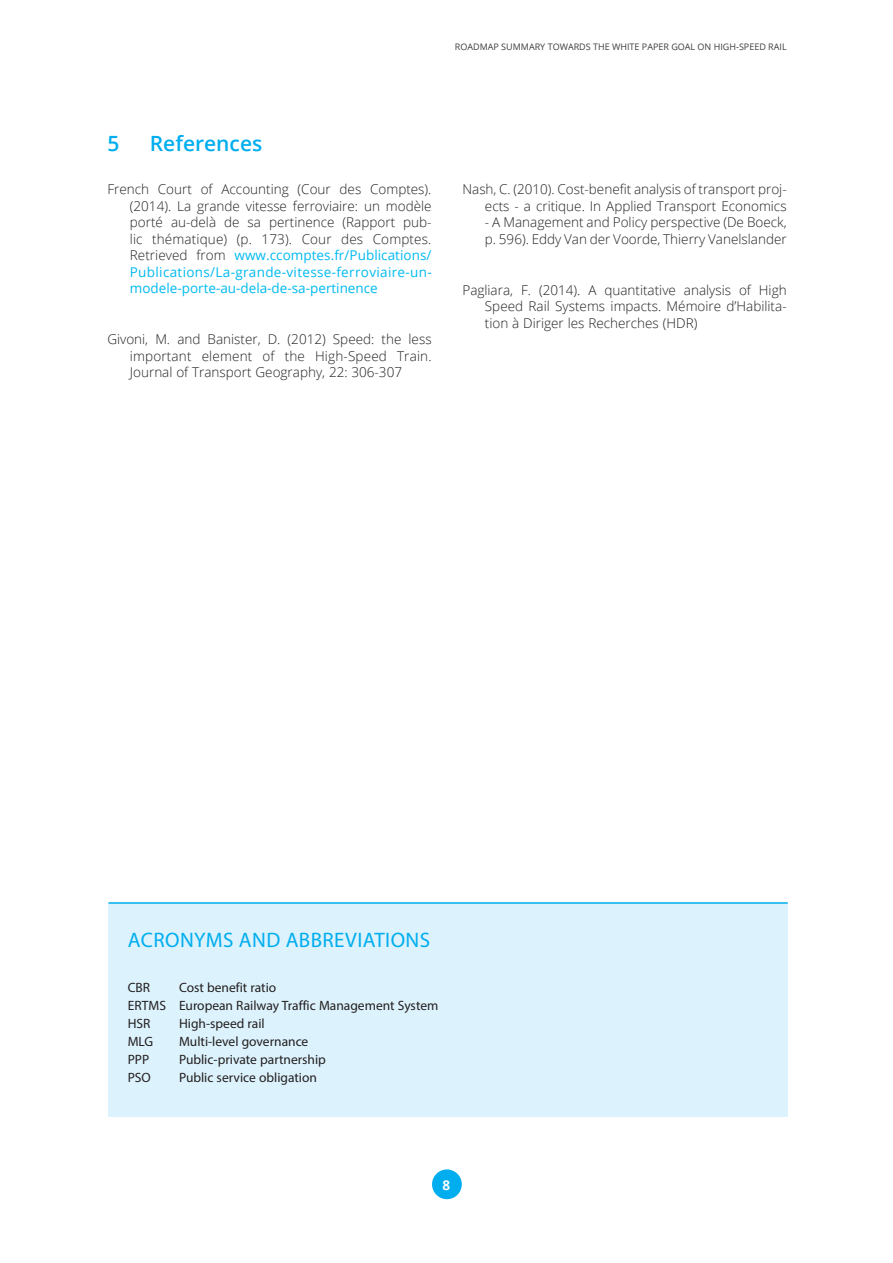
<style>
.page{position:relative;width:893px;height:1263px;background:#fff}
.page>*{position:absolute;margin:0;border:0;box-sizing:border-box;transform-origin:0 0}
.H1_No_Number{font:21px "Myriad Pro";letter-spacing:.02em;color:#00aeef}
.t1{font:600 21px "Open Sans";color:#00aeef}
.t2{font:300 13.5px/16.5px "Open Sans";color:#231f20;text-align:justify}
.H1_No_Number-2{font:13.5px/18px "Myriad Pro";color:#231f20}
.t3{font:700 13.5px "Open Sans";color:#fff}
.t4{font:9px "Open Sans";color:#3e3e3f}
.s1{font-weight:400;color:#00baf1}
</style>
<div class="page">
<div style="left:432px;top:1169px;width:30px;height:30px;background:#00aeef;border-radius:50%"></div>
<div style="left:108px;top:903px;width:679px;height:214px;background:#dcf2fc"></div>
<hr style="left:108px;top:902px;width:680px;height:2px;background:#00aeef">
<p class="t4" style="left:455px;top:41px;width:333px">ROADMAP SUMMARY TOWARDS THE WHITE PAPER GOAL ON HIGH-SPEED RAIL</p>
<p class="t1" style="left:107px;top:129px;width:13px">5</p>
<p class="t1" style="left:150px;top:129px;width:114px">References</p>
<p class="t2" style="left:130px;top:181px;width:303px;text-indent:-22px">French Court of Accounting (Cour des Comptes). (2014). La grande vitesse ferroviaire: un modèle porté au-delà de sa pertinence (Rapport pub&shy;lic thématique) (p. 173). Cour des Comptes.<br>Retrieved from <span class="s1">www.ccomptes.fr/Publications/ Publications/La-grande-vitesse-ferroviaire-un&shy;modele-porte-au-dela-de-sa-pertinence</span></p>
<p class="t2" style="left:130px;top:331px;width:303px;text-indent:-22px">Givoni, M. and Banister, D. (2012) Speed: the less important element of the High-Speed Train.<br>Journal of Transport Geography, 22: 306-307</p>
<p class="t2" style="left:462px;top:181px;width:326px;text-align:right">Nash, C. (2010). Cost-benefit analysis of transport proj&shy;ects - a critique. In Applied Transport Economics</p>
<p class="t2" style="left:485px;top:214px;width:303px">- A Management and Policy perspective (De Boeck, p. 596). Eddy Van der Voorde, Thierry Vanelslander</p>
<p class="t2" style="left:485px;top:281px;width:303px;text-indent:-22px">Pagliara, F. (2014). A quantitative analysis of High Speed Rail Systems impacts. Mémoire d’Habilita&shy;tion à Diriger les Recherches (HDR)</p>
<p class="H1_No_Number" style="left:128px;top:926px;width:304px">ACRONYMS AND ABBREVIATIONS</p>
<p class="H1_No_Number-2" style="left:128px;top:978px;width:24px">CBR</p>
<p class="H1_No_Number-2" style="left:128px;top:978px;width:312px;text-indent:51px">Cost benefit ratio<br>ERTMS European Railway Traffic Management System<br>HSR</p>
<p class="H1_No_Number-2" style="left:179px;top:1014px;width:87px">High-speed rail</p>
<p class="H1_No_Number-2" style="left:128px;top:1032px;width:27px">MLG</p>
<p class="H1_No_Number-2" style="left:179px;top:1032px;width:131px">Multi-level governance</p>
<p class="H1_No_Number-2" style="left:128px;top:1050px;width:23px">PPP</p>
<p class="H1_No_Number-2" style="left:179px;top:1050px;width:148px">Public-private partnership</p>
<p class="H1_No_Number-2" style="left:128px;top:1068px;width:25px">PSO</p>
<p class="H1_No_Number-2" style="left:179px;top:1068px;width:139px">Public service obligation</p>
<p class="t3" style="left:442px;top:1175px;width:9px">8</p>
</div>
